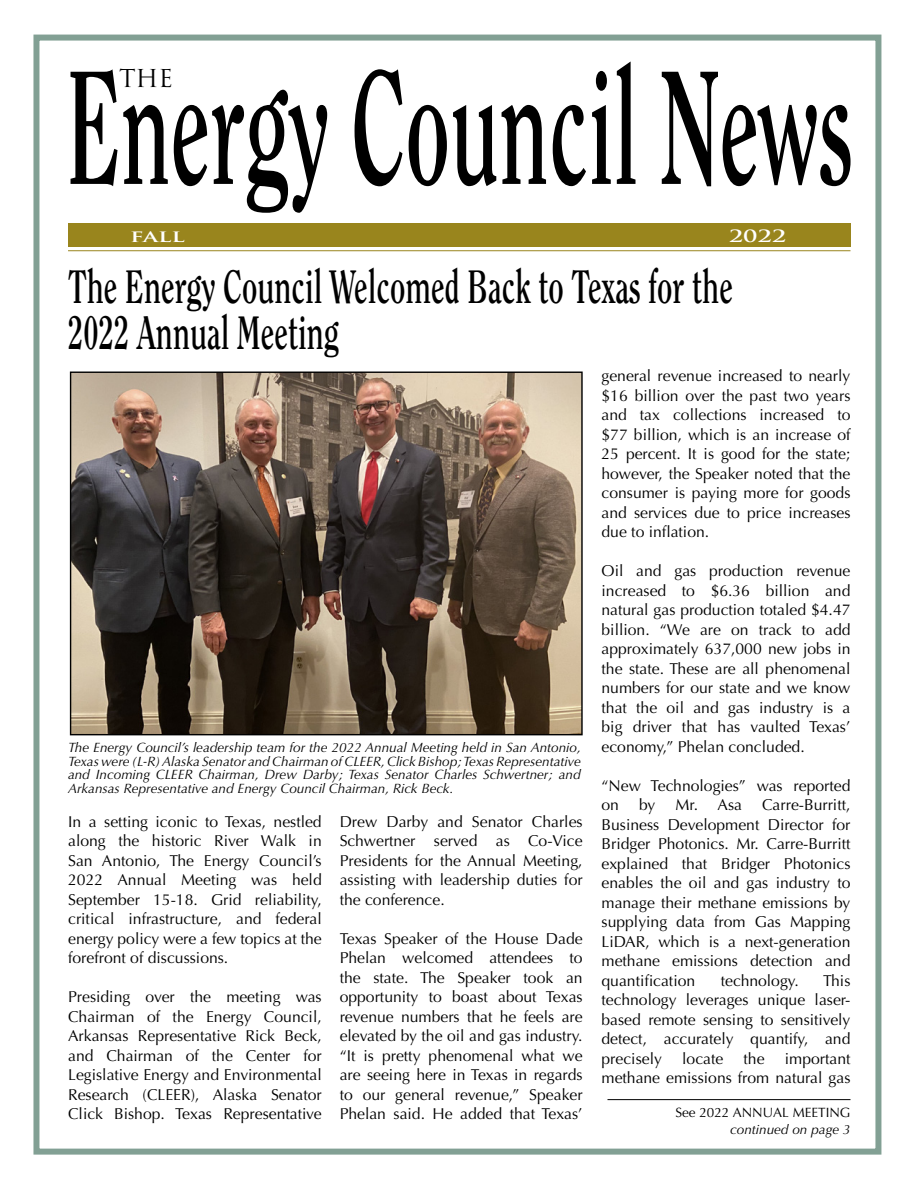
<style>
.page{position:relative;width:918px;height:1188px;background:#fff}
.page>*{position:absolute;margin:0;border:0;box-sizing:border-box;transform-origin:0 0}
.t1{font:700 160.2px "Clearface";color:#000;scale:.56 1}
.t2{font:700 46.5px/45.8px "Clearface";color:#000;scale:.66 1}
.t3{font:24px "Trajan Pro";color:#000}
.t4{font:700 16.5px "Trajan Pro";color:#fff;scale:1.45 1}
.t5{font:15.75px/19.5px "Optima";color:#000;text-align:justify}
.t6{font:italic 13.5px/13.5px "Optima";color:#000;text-align:justify}
.t7{font:13.5px "Optima";color:#000}
</style>
<div class="page">
<div style="left:33px;top:35px;width:848px;height:1120px;border:6px solid #82a094"></div>
<div style="left:68px;top:223px;width:782px;height:23px;background:#99851d"></div>
<hr style="left:68px;top:250px;width:783px;height:1px;background:#99851d">
<hr style="left:608px;top:1099px;width:242px;height:1px;background:#000">
<img style="left:72px;top:374px;width:509px;height:359px">
<h1 class="t1" style="left:67px;top:32px;width:1405px">Energy Council News</h1>
<h3 class="t3" style="left:119px;top:63px;width:56px">THE</h3>
<p class="t4" style="left:130px;top:225px;width:39px">fall</p>
<p class="t4" style="left:729px;top:225px;width:41px">2022</p>
<h2 class="t2" style="left:68px;top:264px;width:1009px">The Energy Council Welcomed Back to Texas for the<br>2022 Annual Meeting</h2>
<p class="t6" style="left:68px;top:741px;width:514px">The Energy Council’s leadership team for the 2022 Annual Meeting held in San Antonio, Texas were (L-R) Alaska Senator and Chairman of CLEER, Click Bishop; Texas Representative and Incoming CLEER Chairman, Drew Darby; Texas Senator Charles Schwertner; and Arkansas Representative and Energy Council Chairman, Rick Beck.</p>
<p class="t5" style="left:68px;top:812px;width:255px">In a setting iconic to Texas, nestled along the historic River Walk in San Antonio, The Energy Council’s 2022 Annual Meeting was held September 15-18. Grid reliability, critical infrastructure, and federal energy policy were a few topics at the forefront of discussions.</p>
<p class="t5" style="left:68px;top:987px;width:255px">Presiding over the meeting was Chairman of the Energy Council, Arkansas Representative Rick Beck, and Chairman of the Center for Legislative Energy and Environmental Research (CLEER), Alaska Senator Click Bishop. Texas Representative</p>
<p class="t5" style="left:340px;top:812px;width:245px">Drew Darby and Senator Charles Schwertner served as Co-Vice Presidents for the Annual Meeting, assisting with leadership duties for the conference.</p>
<p class="t5" style="left:340px;top:929px;width:245px">Texas Speaker of the House Dade Phelan welcomed attendees to the state. The Speaker took an opportunity to boast about Texas revenue numbers that he feels are elevated by the oil and gas industry. “It is pretty phenomenal what we are seeing here in Texas in regards to our general revenue,” Speaker Phelan said. He added that Texas’</p>
<p class="t5" style="left:602px;top:367px;width:250px">general revenue increased to nearly $16 billion over the past two years and tax collections increased to $77 billion, which is an increase of 25 percent. It is good for the state; however, the Speaker noted that the consumer is paying more for goods and services due to price increases due to inflation.</p>
<p class="t5" style="left:602px;top:562px;width:250px">Oil and gas production revenue increased to $6.36 billion and natural gas production totaled $4.47 billion. “We are on track to add approximately 637,000 new jobs in the state. These are all phenomenal numbers for our state and we know that the oil and gas industry is a big driver that has vaulted Texas’ economy,” Phelan concluded.</p>
<p class="t5" style="left:602px;top:776px;width:250px">“New Technologies” was reported on</p>
<p class="t5" style="left:639px;top:796px;width:18px">by</p>
<p class="t5" style="left:676px;top:796px;width:68px">Mr. Asa</p>
<p class="t5" style="left:602px;top:796px;width:250px;text-indent:161px">Carre-Burritt, Business Development Director for Bridger Photonics. Mr. Carre-Burritt explained that Bridger Photonics enables the oil and gas industry to manage their methane emissions by supplying data from Gas Mapping LiDAR, which is a next-generation methane emissions detection and quantification</p>
<p class="t5" style="left:602px;top:971px;width:250px;text-indent:222px">This technology leverages unique laser&shy;based remote sensing to sensitively detect, accurately quantify, and precisely</p>
<p class="t5" style="left:721px;top:971px;width:79px">technology.</p>
<p class="t5" style="left:682px;top:1049px;width:43px">locate</p>
<p class="t5" style="left:744px;top:1049px;width:23px">the</p>
<p class="t5" style="left:602px;top:1049px;width:250px;text-align:right">important<br>methane emissions from natural gas</p>
<p class="t7" style="left:675px;top:1105px;width:177px">See 2022 ANNUAL MEETING</p>
<p class="t6" style="left:730px;top:1123px;width:122px">continued on page 3</p>
</div>
